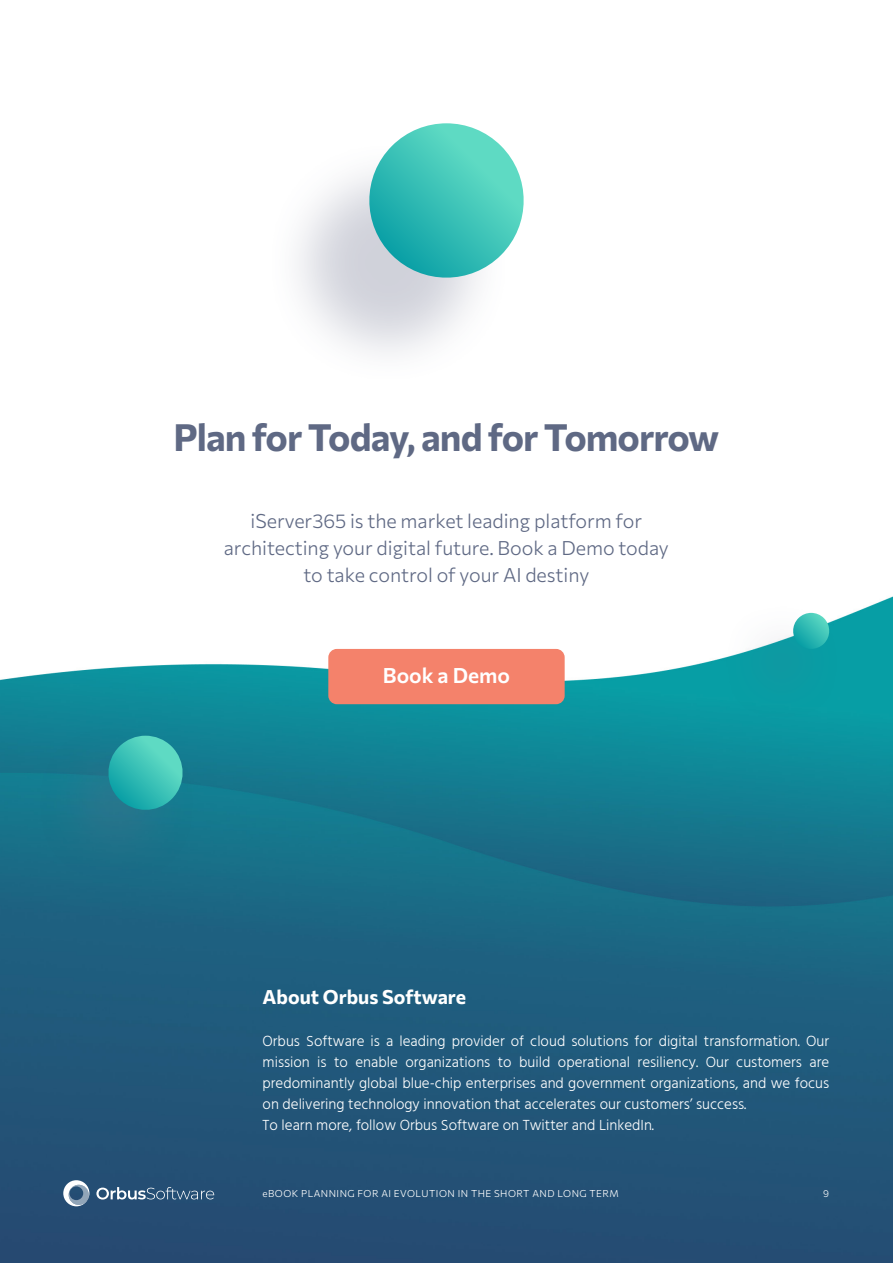
<style>
.page{position:relative;width:893px;height:1263px;background:#fff}
.page>*{position:absolute;margin:0;border:0;box-sizing:border-box;transform-origin:0 0}
.t1{font:700 37.5px "Commissioner";letter-spacing:-.025em;color:#5f6984}
.t2{font:600 21px "Commissioner";color:#fff}
.t3{font:300 19.5px "Commissioner";color:#5f6984}
.t4{font:700 19.5px "Commissioner";color:#fff}
.t5{font:300 15px/21px "Hind";color:#fff;text-align:justify}
.t6{font:300 9.75px "Commissioner";letter-spacing:.05em;color:#fff}
</style>
<div class="page">
<img style="left:0;top:596px;width:893px;height:667px">
<div style="left:328px;top:649px;width:237px;height:55px;background:#f4826b;border-radius:9px"></div>
<div style="left:265px;top:140px;width:247px;height:246px;background:#646986;opacity:.3"></div>
<svg style="left:362px;top:123px;width:162px;height:162px"></svg>
<div style="left:719px;top:599px;width:126px;height:126px;background:#646986;opacity:.3"></div>
<svg style="left:791px;top:613px;width:40px;height:38px;background:#44bdba"></svg>
<div style="left:34px;top:721px;width:165px;height:165px;background:#646986;opacity:.3"></div>
<svg style="left:105px;top:736px;width:81px;height:77px;background:#31acaa"></svg>
<svg style="left:96px;top:1187px;width:118px;height:12px"></svg>
<svg style="left:63px;top:1180px;width:27px;height:26px"></svg>
<p class="t1" style="left:173px;top:408px;width:548px">Plan for Today, and for Tomorrow</p>
<p class="t3" style="left:251px;top:506px;width:393px">iServer365 is the market leading platform for</p>
<p class="t3" style="left:224px;top:533px;width:447px">architecting your digital future. Book a Demo today</p>
<p class="t3" style="left:304px;top:560px;width:287px">to take control of your AI destiny</p>
<p class="t2" style="left:383px;top:659px;width:129px">Book a Demo</p>
<p class="t4" style="left:263px;top:982px;width:205px">About Orbus Software</p>
<p class="t5" style="left:263px;top:1031px;width:568px">Orbus Software is a leading provider of cloud solutions for digital transformation. Our mission is to enable organizations to build operational resiliency. Our customers are predominantly global blue-chip enterprises and government organizations, and we focus on delivering technology innovation that accelerates our customers’ success.</p>
<p class="t5" style="left:263px;top:1115px;width:393px">To learn more, follow Orbus Software on Twitter and LinkedIn.</p>
<p class="t6" style="left:263px;top:1186px;width:358px">eBOOK PLANNING FOR AI EVOLUTION IN THE SHORT AND LONG TERM</p>
<p class="t6" style="left:823px;top:1186px;width:7px">9</p>
</div>
